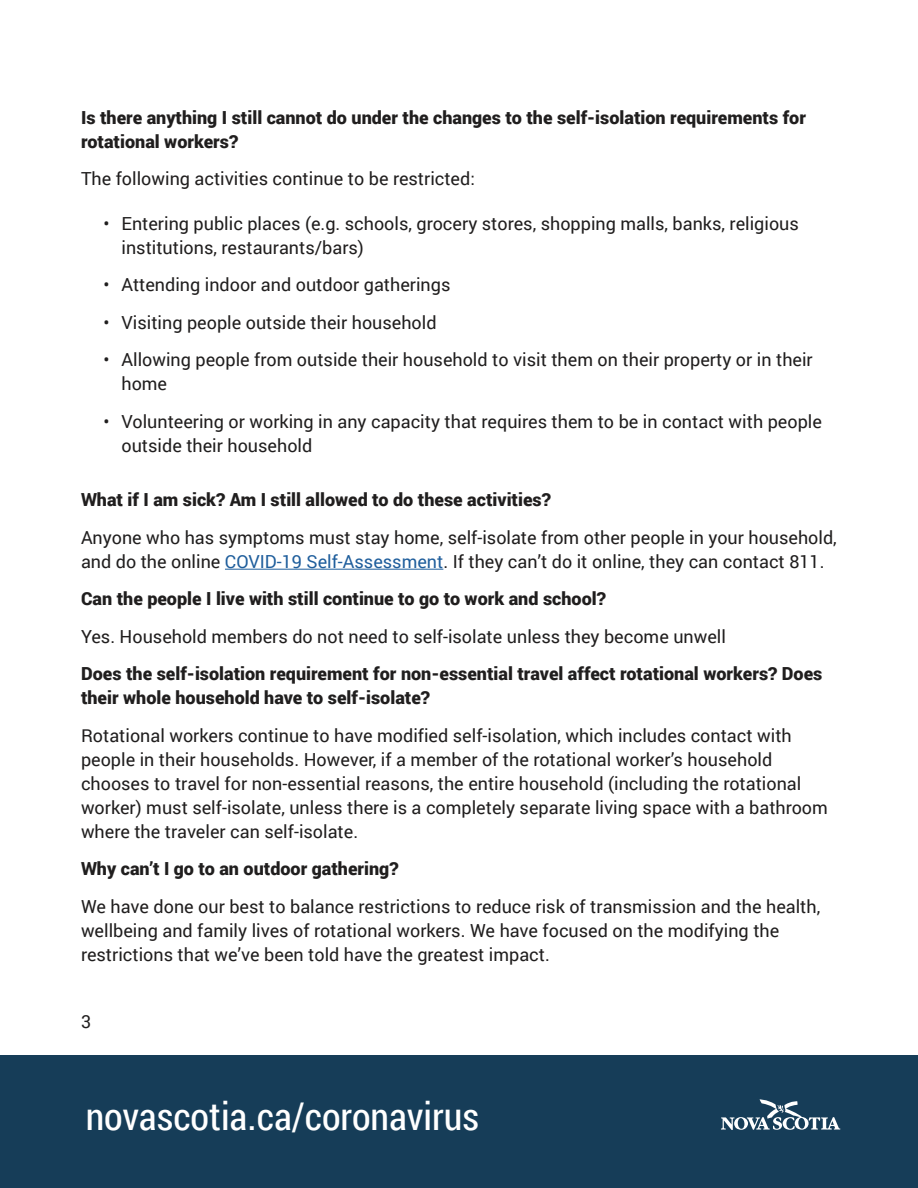
<style>
.page{position:relative;width:918px;height:1188px;background:#fff}
.page>*{position:absolute;margin:0;border:0;box-sizing:border-box;transform-origin:0 0}
.t1{font:38.25px "Roboto Condensed";color:#fff}
.t2{font:18px/24px "Roboto";color:#201e1e}
.t3{font:900 18px/24px "Roboto";color:#201e1e}
.s1{color:#1f5e9c}
</style>
<div class="page">
<div style="left:0;top:1055px;width:918px;height:133px;background:#163d58"></div>
<svg style="left:721px;top:1099px;width:119px;height:31px"></svg>
<hr style="left:225px;top:569px;width:218px;height:1px;background:#1f5e9c">
<p class="t3" style="left:81px;top:105px;width:727px">Is there anything I still cannot do under the changes to the self-isolation requirements for rotational workers?</p>
<p class="t2" style="left:81px;top:166px;width:395px">The following activities continue to be restricted:</p>
<p class="t2" style="left:122px;top:211px;width:679px;text-indent:-18px">• Entering public places (e.g. schools, grocery stores, shopping malls, banks, religious institutions, restaurants/bars)</p>
<p class="t2" style="left:104px;top:272px;width:348px">• Attending indoor and outdoor gatherings</p>
<p class="t2" style="left:104px;top:310px;width:335px">• Visiting people outside their household</p>
<p class="t2" style="left:122px;top:347px;width:693px;text-indent:-18px">• Allowing people from outside their household to visit them on their property or in their home</p>
<p class="t2" style="left:122px;top:409px;width:702px;text-indent:-18px">• Volunteering or working in any capacity that requires them to be in contact with people outside their household</p>
<p class="t3" style="left:81px;top:487px;width:471px">What if I am sick? Am I still allowed to do these activities?</p>
<p class="t2" style="left:81px;top:525px;width:757px">Anyone who has symptoms must stay home, self-isolate from other people in your household, and do the online <span class="s1">COVID-19 Self-Assessment</span>. If they can’t do it online, they can contact 811.</p>
<p class="t3" style="left:81px;top:586px;width:526px">Can the people I live with still continue to go to work and school?</p>
<p class="t2" style="left:81px;top:624px;width:647px">Yes. Household members do not need to self-isolate unless they become unwell</p>
<p class="t3" style="left:81px;top:661px;width:743px">Does the self-isolation requirement for non-essential travel affect rotational workers? Does their whole household have to self-isolate?</p>
<p class="t2" style="left:81px;top:723px;width:748px">Rotational workers continue to have modified self-isolation, which includes contact with people in their households. However, if a member of the rotational worker’s household chooses to travel for non-essential reasons, the entire household (including the rotational worker) must self-isolate, unless there is a completely separate living space with a bathroom where the traveler can self-isolate.</p>
<p class="t3" style="left:81px;top:856px;width:319px">Why can’t I go to an outdoor gathering?</p>
<p class="t2" style="left:81px;top:894px;width:741px">We have done our best to balance restrictions to reduce risk of transmission and the health, wellbeing and family lives of rotational workers. We have focused on the modifying the restrictions that we’ve been told have the greatest impact.</p>
<p class="t2" style="left:81px;top:1009px;width:12px">3</p>
<h1 class="t1" style="left:86px;top:1090px;width:395px">novascotia.ca/coronavirus</h1>
</div>
